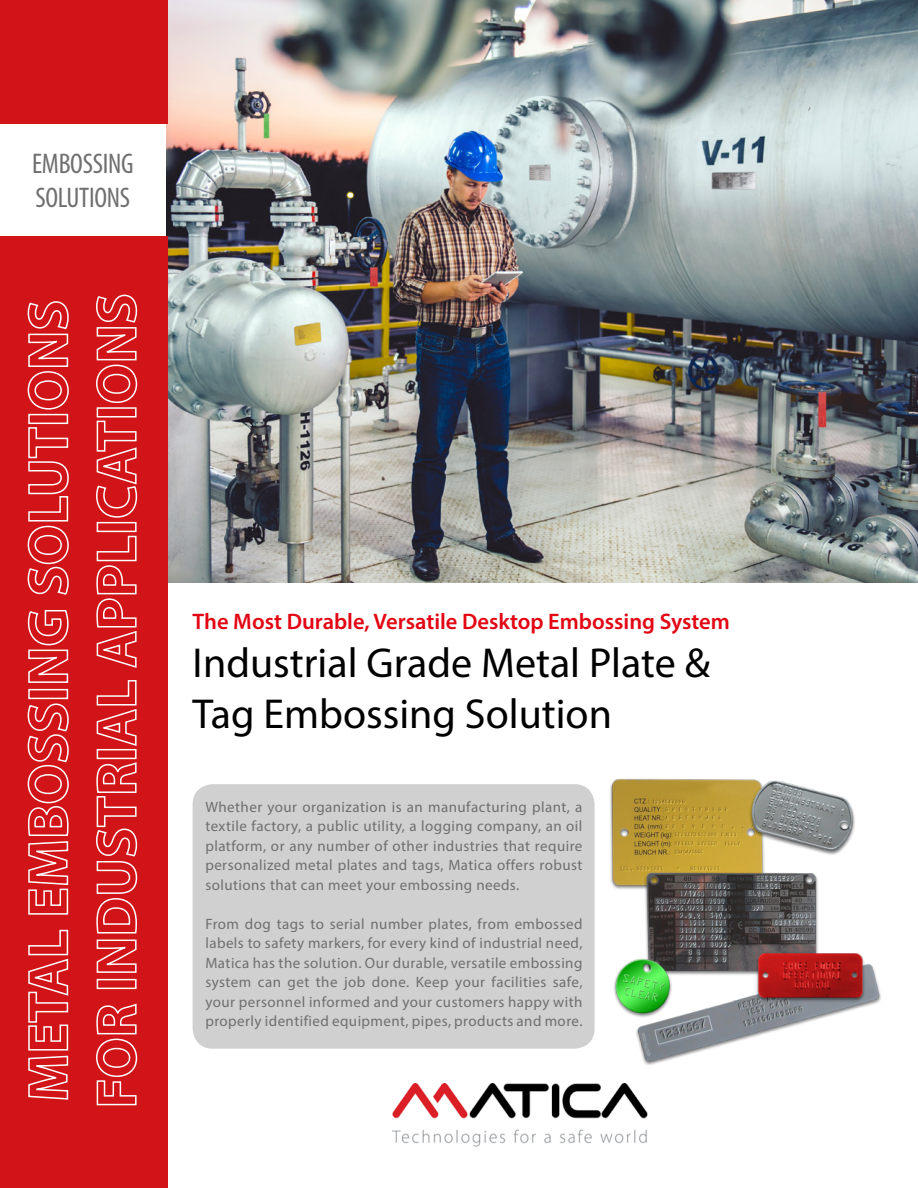
<style>
.page{position:relative;width:918px;height:1188px;background:#fff}
.page>*{position:absolute;margin:0;border:0;box-sizing:border-box;transform-origin:0 0}
.t1{font:42px/50.4px "Myriad Pro";color:#000}
.t2{font:condensed 28.5px/34.2px "Myriad Pro";letter-spacing:-.01em;color:#706f6f}
.t3{font:600 22.5px "Myriad Pro";color:#e30613}
.t4{font:15px/19.5px "Myriad Pro";letter-spacing:.03em;color:#706f6f;text-align:justify}
</style>
<div class="page">
<img style="left:167px;top:0;width:751px;height:582px">
<div style="left:0;top:236px;width:167px;height:952px;background:#d01417"></div>
<div style="left:0;top:0;width:167px;height:124px;background:#d01417"></div>
<img style="left:392px;top:1084px;width:256px;height:62px">
<svg style="left:28px;top:929px;width:41px;height:171px"></svg>
<svg style="left:27px;top:703px;width:42px;height:212px"></svg>
<div style="left:28px;top:689px;width:40px;height:10px;border:2px solid #fff"></div>
<svg style="left:27px;top:610px;width:42px;height:73px"></svg>
<svg style="left:27px;top:427px;width:42px;height:168px"></svg>
<div style="left:28px;top:414px;width:40px;height:10px;border:2px solid #fff"></div>
<svg style="left:27px;top:301px;width:42px;height:109px"></svg>
<svg style="left:96px;top:1003px;width:42px;height:103px"></svg>
<div style="left:97px;top:979px;width:40px;height:10px;border:2px solid #fff"></div>
<svg style="left:96px;top:762px;width:42px;height:211px"></svg>
<div style="left:97px;top:749px;width:40px;height:10px;border:2px solid #fff"></div>
<svg style="left:96px;top:680px;width:41px;height:66px"></svg>
<svg style="left:96px;top:535px;width:41px;height:133px"></svg>
<div style="left:97px;top:522px;width:40px;height:10px;border:2px solid #fff"></div>
<svg style="left:96px;top:420px;width:42px;height:98px"></svg>
<div style="left:97px;top:407px;width:40px;height:11px;border:2px solid #fff"></div>
<svg style="left:96px;top:294px;width:42px;height:109px"></svg>
<div style="left:193px;top:784px;width:402px;height:265px;background:#d0d0d0;border-radius:20px"></div>
<img style="left:575px;top:778px;width:306px;height:287px">
<h2 class="t2" style="left:32px;top:146px;width:103px">EMBOSSING<br>SOLUTIONS</h2>
<h3 class="t3" style="left:193px;top:607px;width:539px">The Most Durable, Versatile Desktop Embossing System</h3>
<h1 class="t1" style="left:193px;top:638px;width:519px">Industrial Grade Metal Plate &amp;<br>Tag Embossing Solution</h1>
<p class="t4" style="left:205px;top:797px;width:379px">Whether your organization is an manufacturing plant, a textile factory, a public utility, a logging company, an oil platform, or any number of other industries that require personalized metal plates and tags, Matica offers robust solutions that can meet your embossing needs.</p>
<p class="t4" style="left:205px;top:914px;width:379px">From dog tags to serial number plates, from embossed labels to safety markers, for every kind of industrial need, Matica has the solution. Our durable, versatile embossing system can get the job done. Keep your facilities safe, your personnel informed and your customers happy with properly identified equipment, pipes, products and more.</p>
</div>
